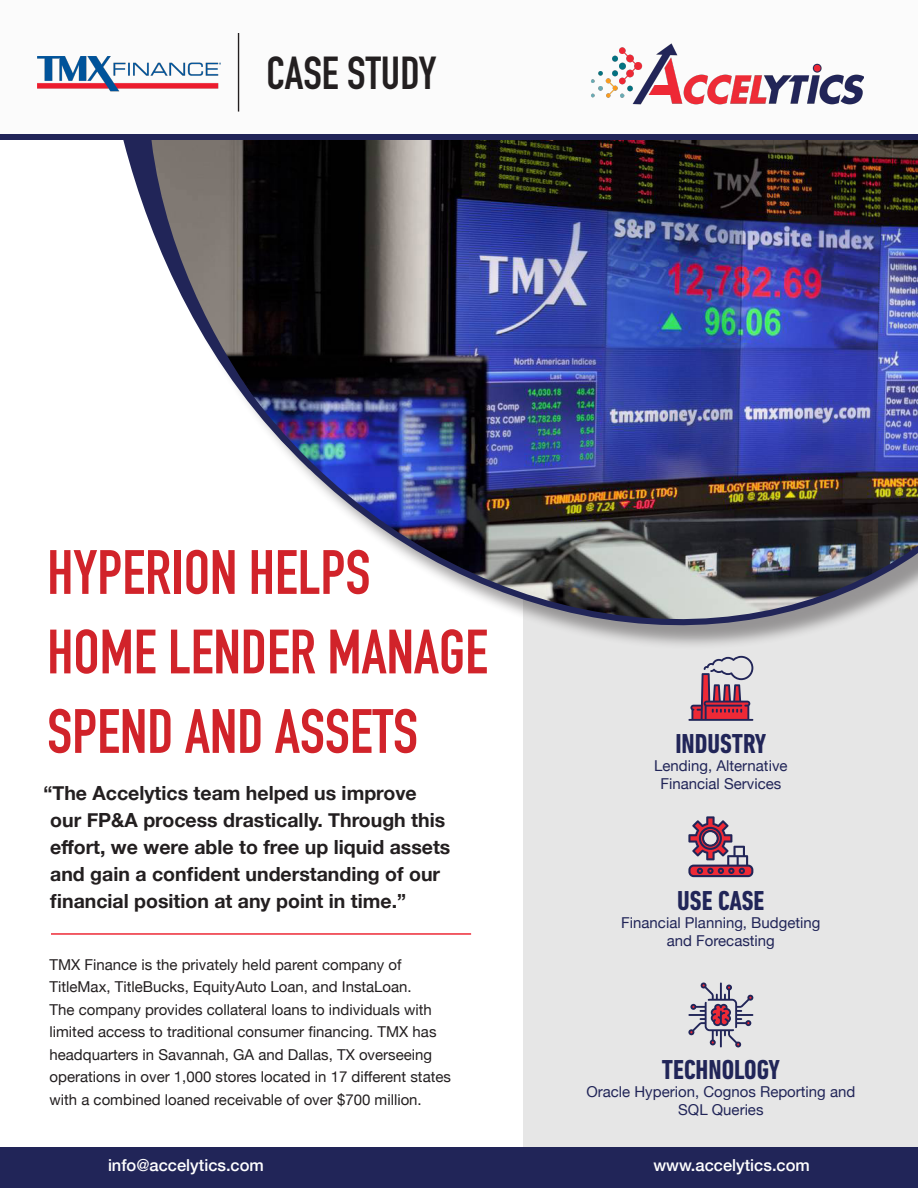
<style>
.page{position:relative;width:918px;height:1188px;background:#fff}
.page>*{position:absolute;margin:0;border:0;box-sizing:border-box;transform-origin:0 0}
.t1{font:700 61.5px/79.5px "DIN Condensed";color:#d1232a}
.t2{font:700 45.6px "DIN Condensed";color:#231f20}
.t3{font:700 condensed 27.9px "DIN Next LT Pro";color:#212558}
.t4{font:700 19.5px/27px "Helvetica Neue";color:#231f20}
.t5{font:500 16.5px "Helvetica Neue";color:#fff}
.t6{font:15px/22.5px "Helvetica Neue";color:#231f20}
.t7{font:15px/18px "Helvetica Neue";color:#212558;text-align:center}
</style>
<div class="page">
<hr style="left:51px;top:933px;width:420px;height:2px;background:#ee2936">
<div style="left:524px;top:436px;width:394px;height:752px;background:#e6e6e6"></div>
<img style="left:305px;top:140px;width:613px;height:536px">
<svg style="left:123px;top:140px;width:189px;height:333px"></svg>
<div style="left:0;top:1148px;width:918px;height:40px;background:#212558"></div>
<svg style="left:688px;top:982px;width:65px;height:65px"></svg>
<svg style="left:688px;top:656px;width:65px;height:65px"></svg>
<svg style="left:688px;top:816px;width:65px;height:61px"></svg>
<div style="left:0;top:0;width:918px;height:135px;background:#fbfbfb"></div>
<hr style="left:238px;top:33px;width:1px;height:79px;background:#231f20">
<img style="left:591px;top:43px;width:273px;height:62px">
<div style="left:0;top:135px;width:918px;height:5px;background:#212558"></div>
<img style="left:38px;top:56px;width:183px;height:36px">
<p class="t2" style="left:266px;top:42px;width:172px">CASE STUDY</p>
<p class="t1" style="left:47px;top:532px;width:325px">HYPERION HELPS</p>
<p class="t1" style="left:47px;top:612px;width:442px">HOME LENDER MANAGE<br>SPEND AND ASSETS</p>
<p class="t4" style="left:50px;top:780px;width:402px;text-indent:-7px">“The Accelytics team helped us improve our FP&amp;A process drastically. Through this effort, we were able to free up liquid assets and gain a confident understanding of our financial position at any point in time.”</p>
<p class="t6" style="left:50px;top:954px;width:403px">TMX Finance is the privately held parent company of TitleMax, TitleBucks, EquityAuto Loan, and InstaLoan.<br>The company provides collateral loans to individuals with limited access to traditional consumer financing. TMX has headquarters in Savannah, GA and Dallas, TX overseeing operations in over 1,000 stores located in 17 different states with a combined loaned receivable of over $700 million.</p>
<p class="t3" style="left:675px;top:728px;width:93px">INDUSTRY</p>
<p class="t7" style="left:654px;top:758px;width:135px">Lending, Alternative</p>
<p class="t7" style="left:660px;top:776px;width:122px">Financial Services</p>
<p class="t3" style="left:677px;top:885px;width:89px">USE CASE</p>
<p class="t7" style="left:621px;top:914px;width:201px">Financial Planning, Budgeting</p>
<p class="t7" style="left:667px;top:932px;width:110px">and Forecasting</p>
<p class="t3" style="left:662px;top:1053px;width:119px">TECHNOLOGY</p>
<p class="t7" style="left:586px;top:1083px;width:270px">Oracle Hyperion, Cognos Reporting and<br>SQL Queries</p>
<p class="t5" style="left:108px;top:1152px;width:157px">info@accelytics.com</p>
<p class="t5" style="left:653px;top:1152px;width:158px">www.accelytics.com</p>
</div>
